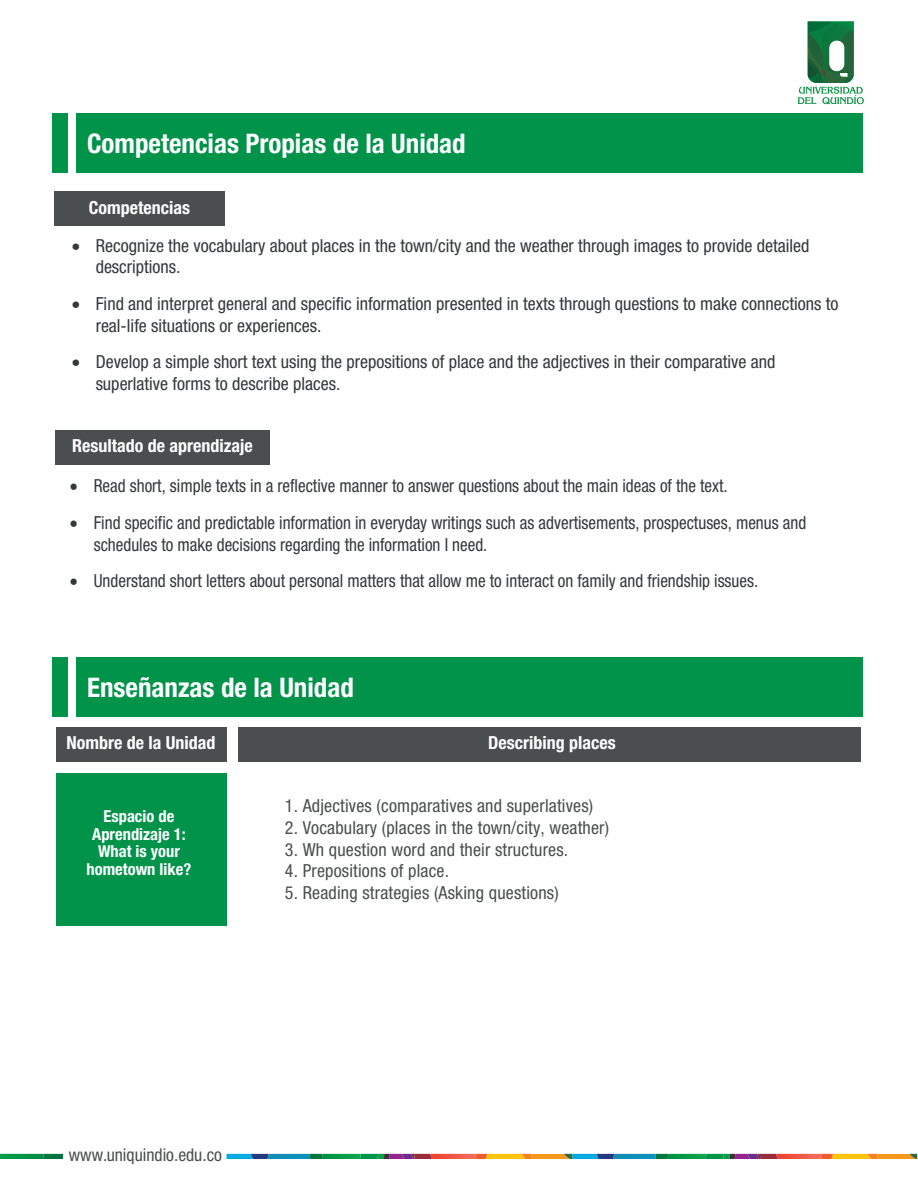
<style>
.page{position:relative;width:918px;height:1188px;background:#fff}
.page>*{position:absolute;margin:0;border:0;box-sizing:border-box;transform-origin:0 0}
.t1{font:700 condensed 27px "Helvetica Neue LT Std";color:#fff}
.t2{font:condensed 18px/21.6px "Helvetica Neue LT Std";color:#35383a}
.t3{font:condensed 18px/21.6px "Helvetica Neue LT Std";color:#35383a;scale:.95 1}
.t4{font:condensed 18px "Helvetica Neue LT Std";letter-spacing:.01em;color:#4b4e4e}
.t5{font:700 condensed 18px "Helvetica Neue LT Std";color:#fff}
.t6{font:condensed 17.55px "Helvetica Neue LT Std";color:#4b4e4e}
.t7{font:700 condensed 16.5px/17.5px "Helvetica Neue LT Std";color:#fff;text-align:center}
</style>
<div class="page">
<svg style="left:798px;top:21px;width:66px;height:83px"></svg>
<svg style="left:0;top:1154px;width:43px;height:5px"></svg>
<img style="left:43px;top:1154px;width:20px;height:5px">
<img style="left:706px;top:1154px;width:17px;height:5px">
<svg style="left:614px;top:1154px;width:92px;height:5px"></svg>
<img style="left:760px;top:1154px;width:16px;height:5px">
<img style="left:599px;top:1154px;width:15px;height:5px">
<svg style="left:776px;top:1154px;width:141px;height:5px"></svg>
<svg style="left:723px;top:1154px;width:37px;height:5px"></svg>
<img style="left:361px;top:1154px;width:16px;height:5px">
<svg style="left:268px;top:1154px;width:93px;height:5px"></svg>
<img style="left:415px;top:1154px;width:15px;height:5px">
<svg style="left:227px;top:1154px;width:24px;height:5px"></svg>
<img style="left:251px;top:1154px;width:17px;height:5px">
<svg style="left:430px;top:1154px;width:169px;height:5px"></svg>
<svg style="left:377px;top:1154px;width:38px;height:5px"></svg>
<div style="left:53px;top:657px;width:15px;height:59px;background:#01934a"></div>
<div style="left:76px;top:657px;width:787px;height:59px;background:#01934a"></div>
<div style="left:56px;top:773px;width:170px;height:152px;background:#01934a"></div>
<div style="left:56px;top:727px;width:170px;height:34px;background:#4b4e4e"></div>
<div style="left:239px;top:727px;width:622px;height:34px;background:#4b4e4e"></div>
<div style="left:53px;top:113px;width:15px;height:60px;background:#01934a"></div>
<div style="left:76px;top:113px;width:787px;height:60px;background:#01934a"></div>
<div style="left:54px;top:192px;width:171px;height:34px;background:#4b4e4e"></div>
<div style="left:55px;top:430px;width:215px;height:34px;background:#4b4e4e"></div>
<h1 class="t1" style="left:87px;top:127px;width:380px">Competencias Propias de la Unidad</h1>
<p class="t5" style="left:89px;top:197px;width:103px">Competencias</p>
<p class="t2" style="left:96px;top:235px;width:715px;text-indent:-24px">• Recognize the vocabulary about places in the town/city and the weather through images to provide detailed descriptions.</p>
<p class="t2" style="left:96px;top:293px;width:744px;text-indent:-24px">• Find and interpret general and specific information presented in texts through questions to make connections to real-life situations or experiences.</p>
<p class="t2" style="left:96px;top:351px;width:681px;text-indent:-24px">• Develop a simple short text using the prepositions of place and the adjectives in their comparative and superlative forms to describe places.</p>
<p class="t5" style="left:72px;top:435px;width:182px">Resultado de aprendizaje</p>
<p class="t3" style="left:70px;top:475px;width:694px">• Read short, simple texts in a reflective manner to answer questions about the main ideas of the text.</p>
<p class="t3" style="left:94px;top:512px;width:752px;text-indent:-24px">• Find specific and predictable information in everyday writings such as advertisements, prospectuses, menus and schedules to make decisions regarding the information I need.</p>
<p class="t3" style="left:70px;top:570px;width:726px">• Understand short letters about personal matters that allow me to interact on family and friendship issues.</p>
<h1 class="t1" style="left:87px;top:671px;width:268px">Enseñanzas de la Unidad</h1>
<p class="t5" style="left:66px;top:732px;width:150px">Nombre de la Unidad</p>
<p class="t5" style="left:488px;top:732px;width:129px">Describing places</p>
<p class="t7" style="left:87px;top:807px;width:106px">Espacio de<br>Aprendizaje 1:<br>What is your hometown like?</p>
<p class="t4" style="left:285px;top:796px;width:310px">1. Adjectives (comparatives and superlatives)</p>
<p class="t4" style="left:285px;top:817px;width:326px">2. Vocabulary (places in the town/city, weather)</p>
<p class="t4" style="left:285px;top:839px;width:285px">3. Wh question word and their structures.</p>
<p class="t4" style="left:285px;top:860px;width:166px">4. Prepositions of place.</p>
<p class="t4" style="left:285px;top:882px;width:275px">5. Reading strategies (Asking questions)</p>
<p class="t6" style="left:69px;top:1145px;width:155px">www.uniquindio.edu.co</p>
</div>
